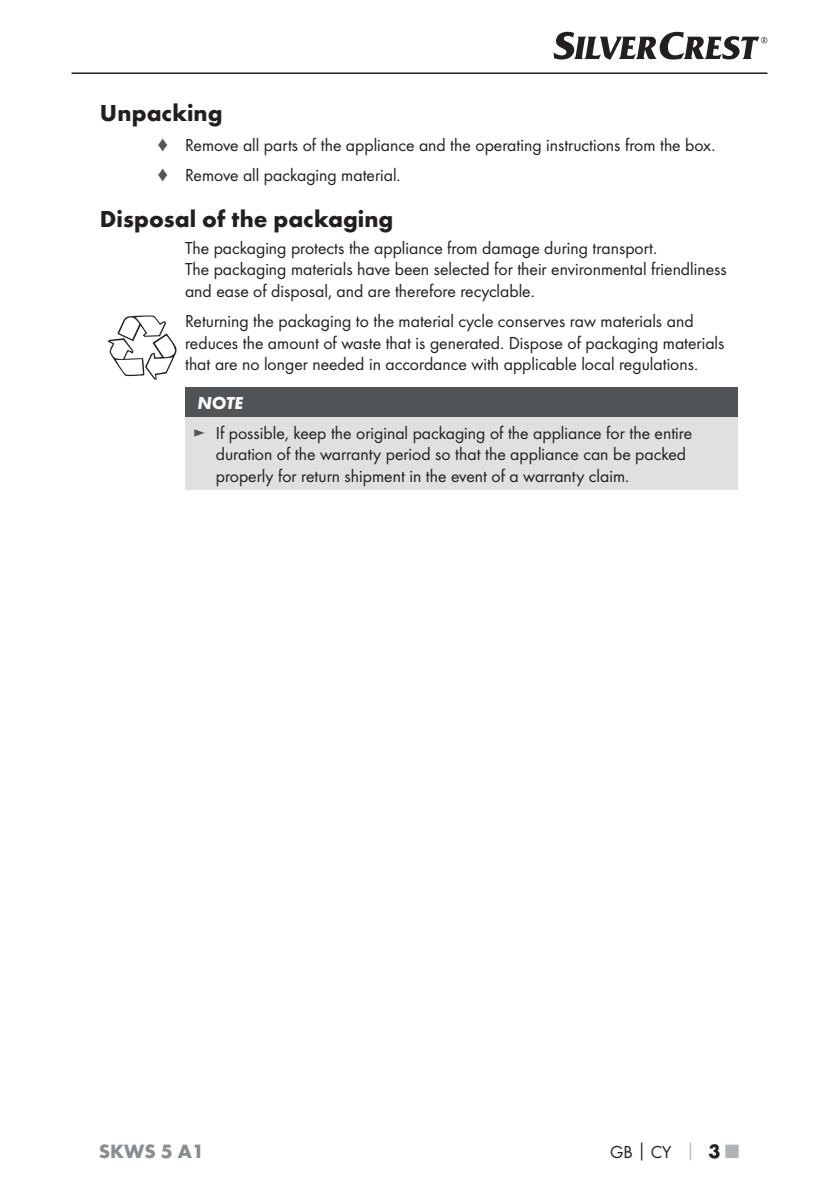
<style>
.page{position:relative;width:839px;height:1190px;background:#fff}
.page>*{position:absolute;margin:0;border:0;box-sizing:border-box;transform-origin:0 0}
.t1{font:700 24px "Futura";color:#231f20}
.t2{font:700 20px "Futura";color:#888d91}
.t3{font:18px/21.6px "Futura Boo";color:#231f20}
.t4{font:italic 700 18px "Futura";color:#fff}
.s1{color:#505457}
.s2{font-family:"Futura";font-weight:700;color:#afb3b6}
.s3{font-family:"Futura";font-weight:700;font-size:20px}
.s4{font-family:"Futura";font-weight:700;font-size:20px;color:#afb3b6}
</style>
<div class="page">
<hr style="left:71px;top:72px;width:696px;height:2px;background:#231f20">
<svg style="left:553px;top:32px;width:214px;height:28px"></svg>
<div style="left:185px;top:387px;width:551px;height:30px;background:#505457"></div>
<div style="left:185px;top:417px;width:551px;height:73px;background:#dee0e1"></div>
<svg style="left:107px;top:315px;width:69px;height:64px"></svg>
<h1 class="t1" style="left:100px;top:103px;width:124px">Unpacking</h1>
<p class="t3" style="left:157px;top:131px;width:560px;line-height:30px"><span class="s1">♦</span> Remove all parts of the appliance and the operating instructions from the box. <span class="s1">♦</span> Remove all packaging material.</p>
<h1 class="t1" style="left:100px;top:209px;width:295px">Disposal of the packaging</h1>
<p class="t3" style="left:185px;top:238px;width:543px">The packaging protects the appliance from damage during transport.<br>The packaging materials have been selected for their environmental friendliness and ease of disposal, and are therefore recyclable.</p>
<p class="t3" style="left:185px;top:311px;width:540px">Returning the packaging to the material cycle conserves raw materials and reduces the amount of waste that is generated. Dispose of packaging materials that are no longer needed in accordance with applicable local regulations.</p>
<p class="t4" style="left:197px;top:397px;width:47px">NOTE</p>
<p class="t3" style="left:216px;top:423px;width:477px;text-indent:-23px"><span class="s1">►</span> If possible, keep the original packaging of the appliance for the entire duration of the warranty period so that the appliance can be packed properly for return shipment in the event of a warranty claim.</p>
<p class="t2" style="left:99px;top:1143px;width:107px">SKWS 5 A1</p>
<p class="t3" style="left:609px;top:1141px;width:130px">GB│CY <span class="s2">│</span> <span class="s3">3</span> <span class="s4">■</span></p>
</div>
